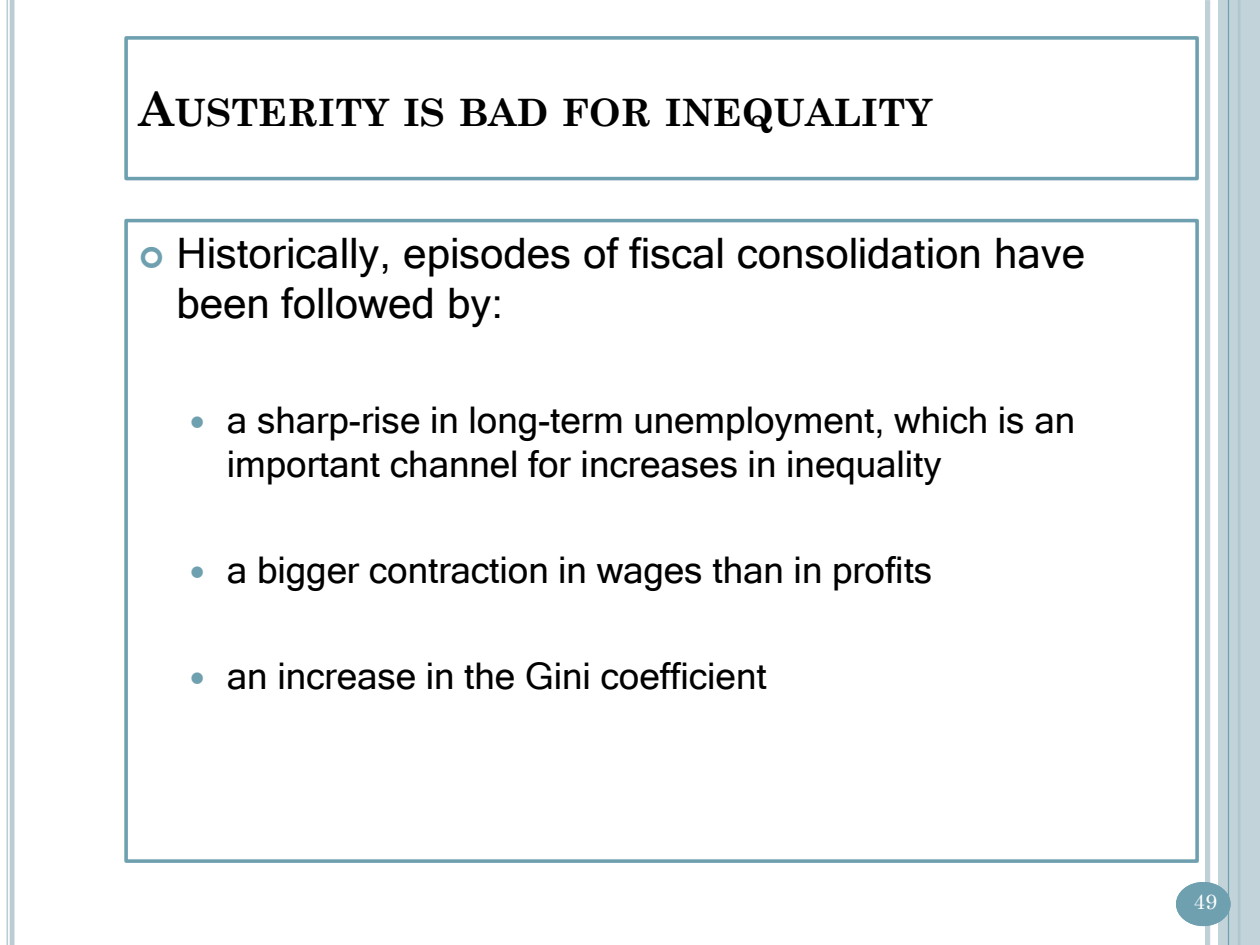
<style>
.page{position:relative;width:1260px;height:945px;background:#fff}
.page>*{position:absolute;margin:0;border:0;box-sizing:border-box;transform-origin:0 0}
.t1{font:42px/50.4px "Microsoft Sans Serif";color:#000}
.t2{font:700 37.8px "Century Schoolbook";color:#000}
.t3{font:36.75px/44.1px "Microsoft Sans Serif";color:#000}
.t4{font:21px "Century Schoolbook";color:#fff}
.s1{font-size:47.25px}
</style>
<div class="page">
<div style="left:1205px;top:0;width:5px;height:945px;background:#bacdd4"></div>
<hr style="left:10px;top:0;width:4px;height:945px;background:#bacdd4">
<hr style="left:7px;top:0;width:1px;height:945px;background:#bacdd4">
<div style="left:1218px;top:0;width:42px;height:945px;background:#bacdd4;opacity:.87"></div>
<hr style="left:1228px;top:0;width:1px;height:945px;background:#6ea0b0">
<div style="left:1176px;top:882px;width:55px;height:44px;background:#6ea0b0;border-radius:50%"></div>
<div style="left:124px;top:36px;width:1075px;height:144px;border:4px solid #6ea0b0"></div>
<div style="left:124px;top:219px;width:1075px;height:644px;border:4px solid #6ea0b0"></div>
<p class="t2" style="left:139px;top:90px;width:796px"><span class="s1">A</span>USTERITY IS BAD FOR INEQUALITY</p>
<p class="t1" style="left:176px;top:228px;width:910px">Historically, episodes of fiscal consolidation have been followed by:</p>
<p class="t3" style="left:227px;top:398px;width:850px">a sharp-rise in long-term unemployment, which is an important channel for increases in inequality</p>
<p class="t3" style="left:227px;top:548px;width:707px">a bigger contraction in wages than in profits</p>
<p class="t3" style="left:227px;top:654px;width:541px">an increase in the Gini coefficient</p>
<p class="t4" style="left:1194px;top:888px;width:25px">49</p>
</div>
